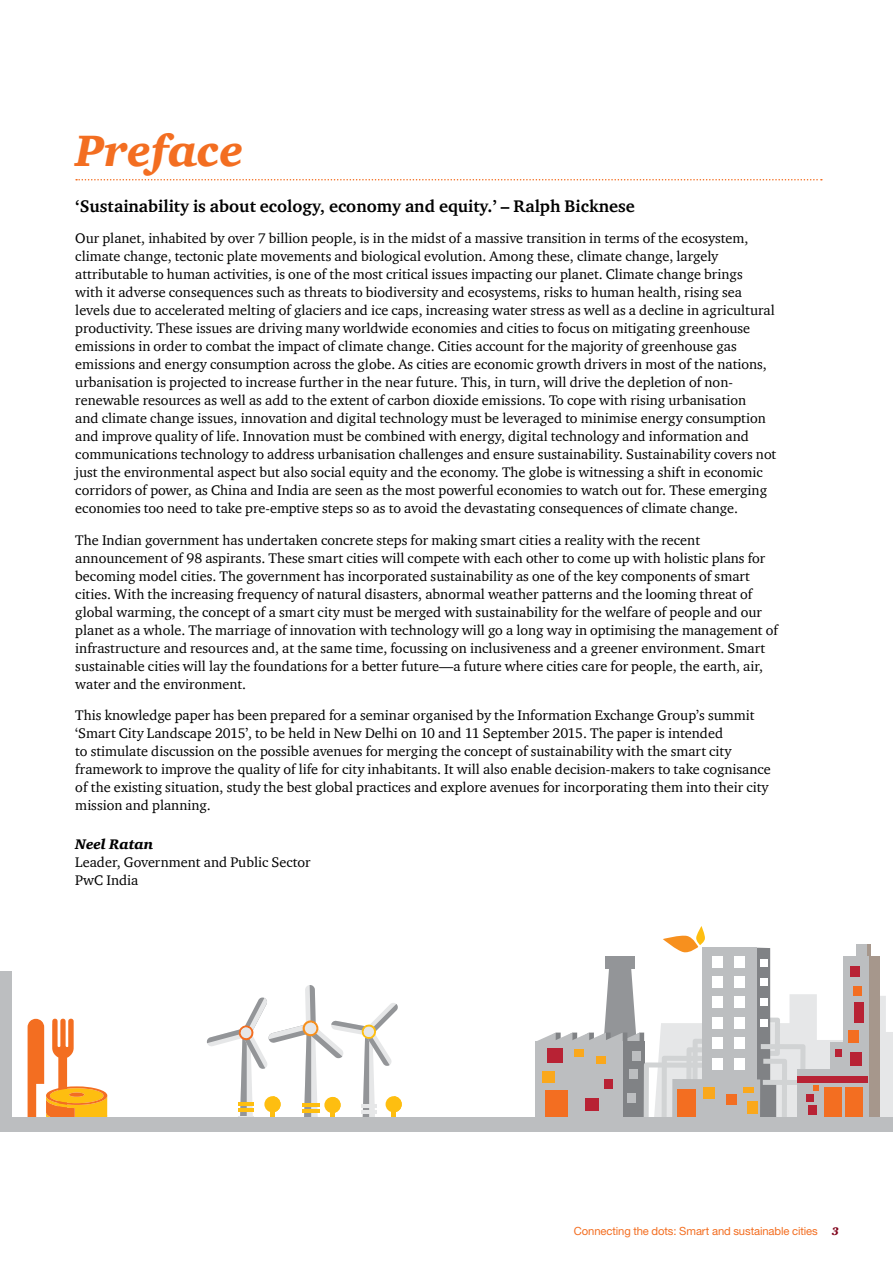
<style>
.page{position:relative;width:893px;height:1263px;background:#fff}
.page>*{position:absolute;margin:0;border:0;box-sizing:border-box;transform-origin:0 0}
.t1{font:italic 900 45px "ITC Charter Com";color:#f36e21}
.t2{font:700 17.25px "ITC Charter Com";color:#000}
.t3{font:14.25px/18px "ITC Charter Com";color:#000}
.t4{font:italic 900 14.25px "ITC Charter Com";color:#000}
.t5{font:11.25px "Helvetica Neue";letter-spacing:-.01em;color:#f36e21}
.s1{font-family:"ITC Charter Com";font-weight:900;font-style:italic;color:#80021a}
</style>
<div class="page">
<svg style="left:76px;top:179px;width:746px;height:1px"></svg>
<svg style="left:28px;top:1019px;width:79px;height:98px"></svg>
<svg style="left:207px;top:985px;width:195px;height:132px"></svg>
<svg style="left:536px;top:926px;width:357px;height:191px"></svg>
<div style="left:4px;top:1117px;width:889px;height:14px;background:#bcbec0"></div>
<div style="left:0;top:971px;width:12px;height:160px;background:#bcbec0"></div>
<h1 class="t1" style="left:75px;top:123px;width:169px">Preface</h1>
<p class="t2" style="left:75px;top:195px;width:561px">‘Sustainability is about ecology, economy and equity.’ – Ralph Bicknese</p>
<p class="t3" style="left:75px;top:229px;width:702px">Our planet, inhabited by over 7 billion people, is in the midst of a massive transition in terms of the ecosystem, climate change, tectonic plate movements and biological evolution. Among these, climate change, largely attributable to human activities, is one of the most critical issues impacting our planet. Climate change brings<br>with it adverse consequences such as threats to biodiversity and ecosystems, risks to human health, rising sea levels due to accelerated melting of glaciers and ice caps, increasing water stress as well as a decline in agricultural productivity. These issues are driving many worldwide economies and cities to focus on mitigating greenhouse emissions in order to combat the impact of climate change. Cities account for the majority of greenhouse gas emissions and energy consumption across the globe. As cities are economic growth drivers in most of the nations, urbanisation is projected to increase further in the near future. This, in turn, will drive the depletion of non&shy;renewable resources as well as add to the extent of carbon dioxide emissions. To cope with rising urbanisation<br>and climate change issues, innovation and digital technology must be leveraged to minimise energy consumption and improve quality of life. Innovation must be combined with energy, digital technology and information and communications technology to address urbanisation challenges and ensure sustainability. Sustainability covers not just the environmental aspect but also social equity and the economy. The globe is witnessing a shift in economic corridors of power, as China and India are seen as the most powerful economies to watch out for. These emerging economies too need to take pre-emptive steps so as to avoid the devastating consequences of climate change.</p>
<p class="t3" style="left:75px;top:531px;width:704px">The Indian government has undertaken concrete steps for making smart cities a reality with the recent announcement of 98 aspirants. These smart cities will compete with each other to come up with holistic plans for becoming model cities. The government has incorporated sustainability as one of the key components of smart cities. With the increasing frequency of natural disasters, abnormal weather patterns and the looming threat of global warming, the concept of a smart city must be merged with sustainability for the welfare of people and our planet as a whole. The marriage of innovation with technology will go a long way in optimising the management of infrastructure and resources and, at the same time, focussing on inclusiveness and a greener environment. Smart sustainable cities will lay the foundations for a better future—a future where cities care for people, the earth, air, water and the environment.</p>
<p class="t3" style="left:75px;top:706px;width:697px">This knowledge paper has been prepared for a seminar organised by the Information Exchange Group’s summit ‘Smart City Landscape 2015’, to be held in New Delhi on 10 and 11 September 2015. The paper is intended<br>to stimulate discussion on the possible avenues for merging the concept of sustainability with the smart city framework to improve the quality of life for city inhabitants. It will also enable decision-makers to take cognisance of the existing situation, study the best global practices and explore avenues for incorporating them into their city mission and planning.</p>
<p class="t4" style="left:75px;top:835px;width:80px">Neel Ratan</p>
<p class="t3" style="left:75px;top:852px;width:237px">Leader, Government and Public Sector<br>PwC India</p>
<p class="t5" style="left:574px;top:1224px;width:267px">Connecting the dots: Smart and sustainable cities <span class="s1">3</span></p>
</div>
